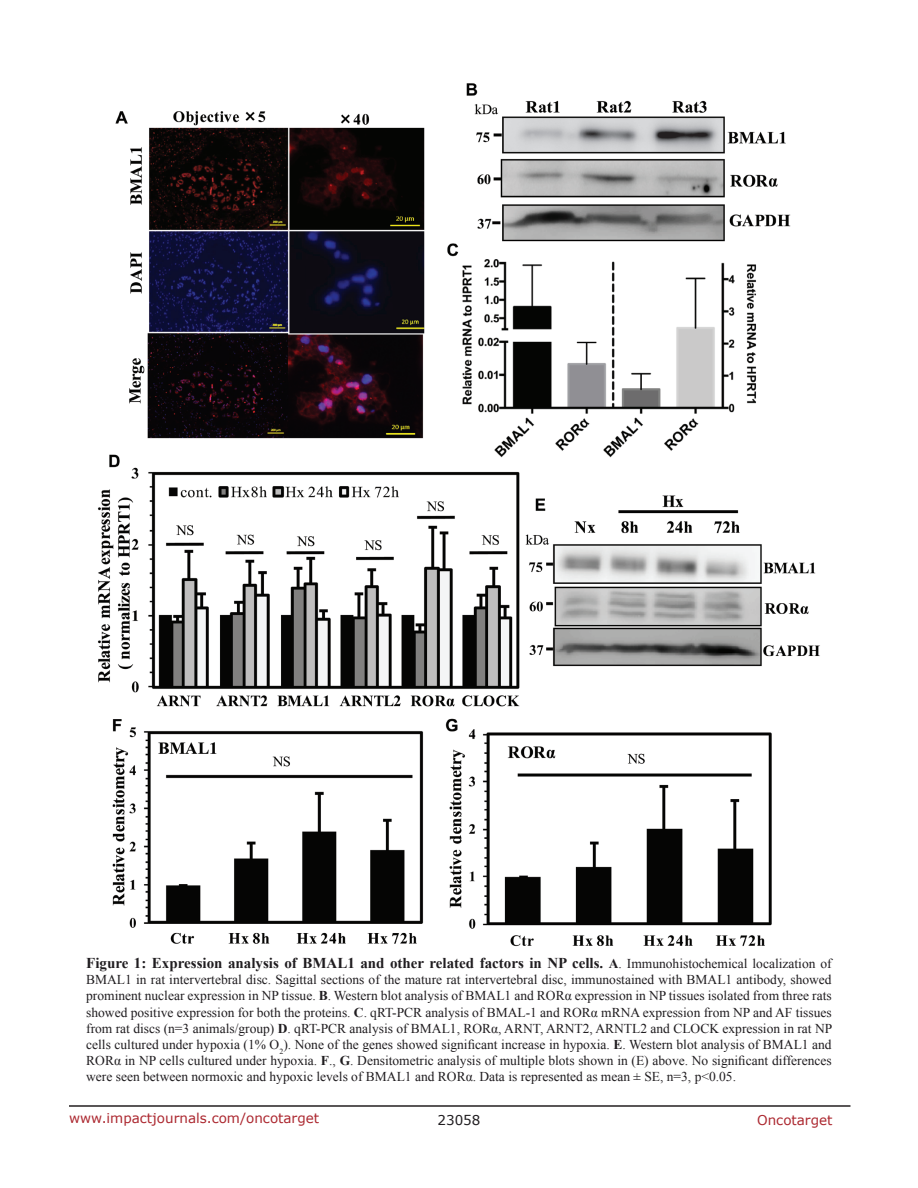
<style>
.page{position:relative;width:918px;height:1188px;background:#fff}
.page>*{position:absolute;margin:0;border:0;box-sizing:border-box;transform-origin:0 0}
.t1{font:700 15px "Times New Roman";color:#201d20}
.t2{font:13.5px/16.2px "Times New Roman";color:#201d20;text-align:justify}
.t3{font:13.5px "Verdana";color:#ac2830}
.t4{font:13.5px "Verdana";color:#201d20}
.s1{font-size:13.5px}
.s2{font-weight:400;font-size:13.5px}
.s3{font-weight:700}
</style>
<div class="page">
<hr style="left:69px;top:1105px;width:781px;height:2px;background:#231f20">
<img style="left:97px;top:83px;width:723px;height:864px">
<p class="t1" style="left:86px;top:953px;width:747px">Figure 1: Expression analysis of BMAL1 and other related factors in NP cells. <span class="s1">A</span><span class="s2">. Immunohistochemical localization of</span></p>
<p class="t2" style="left:86px;top:971px;width:748px">BMAL1 in rat intervertebral disc. Sagittal sections of the mature rat intervertebral disc, immunostained with BMAL1 antibody, showed prominent nuclear expression in NP tissue. <span class="s3">B</span>. Western blot analysis of BMAL1 and RORα expression in NP tissues isolated from three rats showed positive expression for both the proteins. <span class="s3">C</span>. qRT-PCR analysis of BMAL-1 and RORα mRNA expression from NP and AF tissues from rat discs (n=3 animals/group) <span class="s3">D</span>. qRT-PCR analysis of BMAL1, RORα, ARNT, ARNT2, ARNTL2 and CLOCK expression in rat NP cells cultured under hypoxia (1% O<sub>2</sub>). None of the genes showed significant increase in hypoxia. <span class="s3">E</span>. Western blot analysis of BMAL1 and RORα in NP cells cultured under hypoxia. <span class="s3">F</span>., <span class="s3">G</span>. Densitometric analysis of multiple blots shown in (E) above. No significant differences were seen between normoxic and hypoxic levels of BMAL1 and RORα. Data is represented as mean ± SE, n=3, p&lt;0.05.</p>
<p class="t3" style="left:69px;top:1109px;width:252px">www.impactjournals.com/oncotarget</p>
<p class="t4" style="left:438px;top:1111px;width:44px">23058</p>
<p class="t3" style="left:757px;top:1111px;width:77px">Oncotarget</p>
</div>
